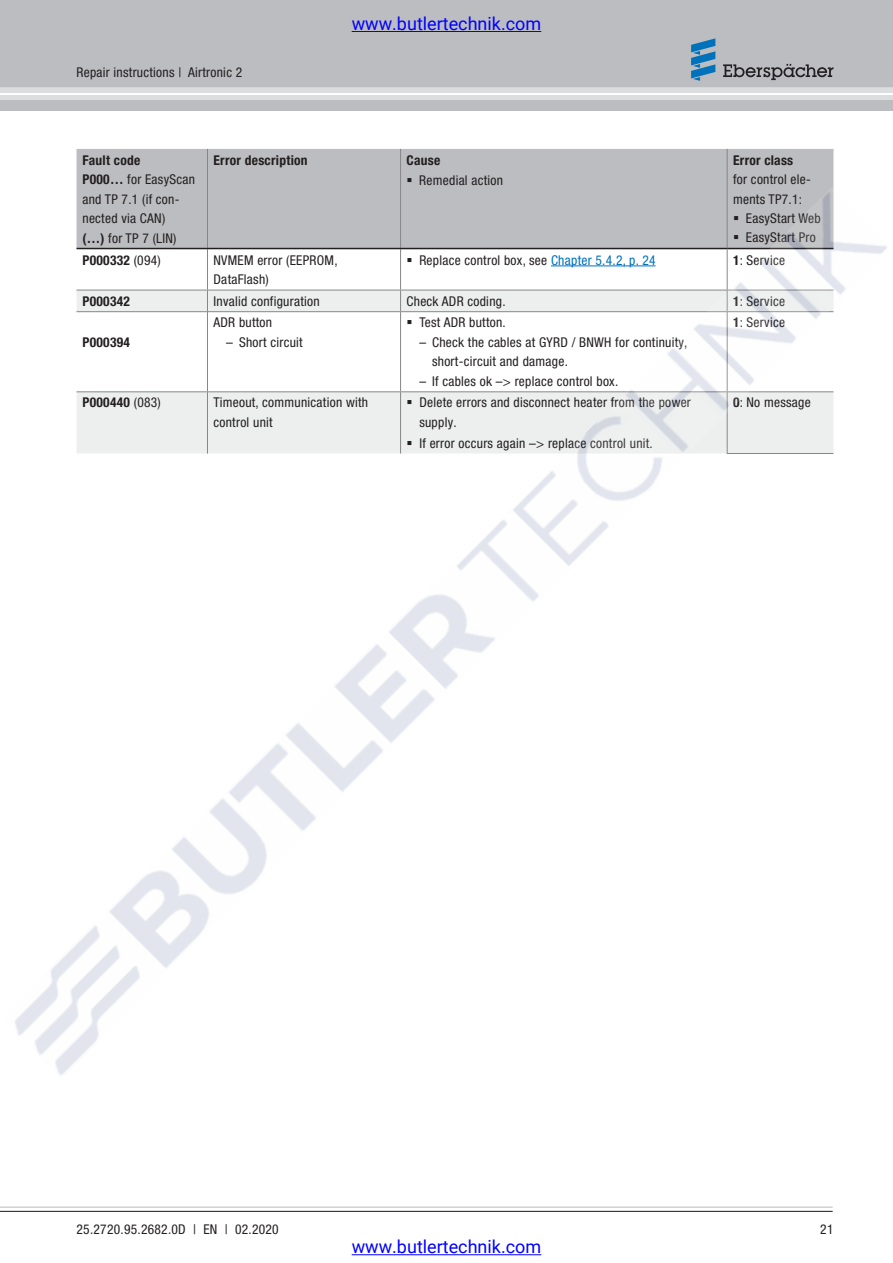
<style>
.page{position:relative;width:893px;height:1263px;background:#fff}
.page>*{position:absolute;margin:0;border:0;box-sizing:border-box;transform-origin:0 0}
.t1{font:18px "Roboto";color:#00f}
.t2{font:condensed 13.5px/19.5px "Helvetica Neue LTW1 G";letter-spacing:.02em;color:#231f20}
.t3{font:700 condensed 13.5px "Helvetica Neue LTW1 G";letter-spacing:.02em;color:#231f20}
.s1{font-weight:700}
.s2{font-weight:400}
.s3{color:#0072bc}
</style>
<div class="page">
<div style="left:76px;top:149px;width:757px;height:38px;background:#bcbdc0"></div>
<hr style="left:207px;top:149px;width:1px;height:99px;background:#888787">
<hr style="left:400px;top:149px;width:1px;height:99px;background:#888787">
<hr style="left:727px;top:149px;width:1px;height:99px;background:#888787">
<div style="left:0;top:0;width:893px;height:111px;background:#bcbdc0"></div>
<svg style="left:0;top:87px;width:893px;height:13px;background:#dedfe1"></svg>
<hr style="left:0;top:93px;width:893px;height:1px;background:#fff">
<svg style="left:723px;top:64px;width:110px;height:16px"></svg>
<svg style="left:691px;top:38px;width:24px;height:43px"></svg>
<hr style="left:0;top:1207px;width:832px;height:1px;background:#bcbdc0">
<hr style="left:0;top:1211px;width:832px;height:1px;background:#231f20">
<img style="left:15px;top:187px;width:872px;height:889px">
<hr style="left:352px;top:31px;width:189px;height:1px;background:#00f">
<hr style="left:352px;top:1254px;width:189px;height:1px;background:#00f">
<svg style="left:408px;top:178px;width:4px;height:4px"></svg>
<svg style="left:734px;top:216px;width:4px;height:4px"></svg>
<svg style="left:734px;top:236px;width:4px;height:4px"></svg>
<svg style="left:408px;top:258px;width:4px;height:4px"></svg>
<svg style="left:408px;top:320px;width:4px;height:4px"></svg>
<svg style="left:408px;top:401px;width:4px;height:4px"></svg>
<svg style="left:408px;top:441px;width:4px;height:4px"></svg>
<p class="t2" style="left:76px;top:63px;width:167px">Repair instructions | Airtronic 2</p>
<h1 class="t1" style="left:352px;top:11px;width:191px">www.butlertechnik.com</h1>
<p class="t2" style="left:82px;top:151px;width:114px"><span class="s1">Fault code<br>P000…</span> for EasyScan and TP 7.1 (if con&shy;nected via CAN)<br><span class="s1">(…)</span> for TP 7 (LIN)</p>
<p class="t3" style="left:213px;top:155px;width:96px">Error description</p>
<p class="t3" style="left:406px;top:155px;width:35px">Cause</p>
<p class="t2" style="left:419px;top:172px;width:85px">Remedial action</p>
<p class="t3" style="left:733px;top:155px;width:62px">Error class</p>
<p class="t2" style="left:733px;top:171px;width:79px">for control ele-</p>
<p class="t2" style="left:733px;top:190px;width:70px">ments TP7.1:</p>
<p class="t2" style="left:746px;top:210px;width:76px">EasyStart Web</p>
<p class="t2" style="left:746px;top:229px;width:71px">EasyStart Pro</p>
<p class="t3" style="left:82px;top:255px;width:80px">P000332 <span class="s2">(094)</span></p>
<p class="t2" style="left:213px;top:251px;width:126px">NVMEM error (EEPROM,<br>DataFlash)</p>
<p class="t2" style="left:419px;top:251px;width:238px">Replace control box, see <span class="s3">Chapter 5.4.2, p. 24</span></p>
<p class="t2" style="left:733px;top:251px;width:53px"><span class="s1">1</span>: Service</p>
<p class="t3" style="left:82px;top:296px;width:49px">P000342</p>
<p class="t2" style="left:213px;top:292px;width:108px">Invalid configuration</p>
<p class="t2" style="left:406px;top:292px;width:101px">Check ADR coding.</p>
<p class="t2" style="left:733px;top:292px;width:53px"><span class="s1">1</span>: Service</p>
<p class="t3" style="left:82px;top:337px;width:49px">P000394</p>
<p class="t2" style="left:733px;top:314px;width:53px"><span class="s1">1</span>: Service</p>
<p class="t2" style="left:213px;top:314px;width:60px">ADR button</p>
<p class="t2" style="left:226px;top:333px;width:78px">– Short circuit</p>
<p class="t2" style="left:419px;top:314px;width:88px">Test ADR button.</p>
<p class="t2" style="left:432px;top:333px;width:257px;text-indent:-13px">– Check the cables at GYRD / BNWH for continuity, short-circuit and damage.</p>
<p class="t2" style="left:419px;top:372px;width:200px">– If cables ok –&gt; replace control box.</p>
<p class="t3" style="left:83px;top:398px;width:80px">P000440 <span class="s2">(083)</span></p>
<p class="t2" style="left:213px;top:394px;width:156px">Timeout, communication with control unit</p>
<p class="t2" style="left:419px;top:394px;width:273px;line-height:20.1px">Delete errors and disconnect heater from the power supply.<br>If error occurs again –&gt; replace control unit.</p>
<p class="t2" style="left:733px;top:394px;width:79px"><span class="s1">0</span>: No message</p>
<p class="t2" style="left:76px;top:1221px;width:204px">25.2720.95.2682.0D | EN | 02.2020</p>
<p class="t2" style="left:820px;top:1221px;width:15px">21</p>
<h1 class="t1" style="left:352px;top:1234px;width:191px">www.butlertechnik.com</h1>
</div>
